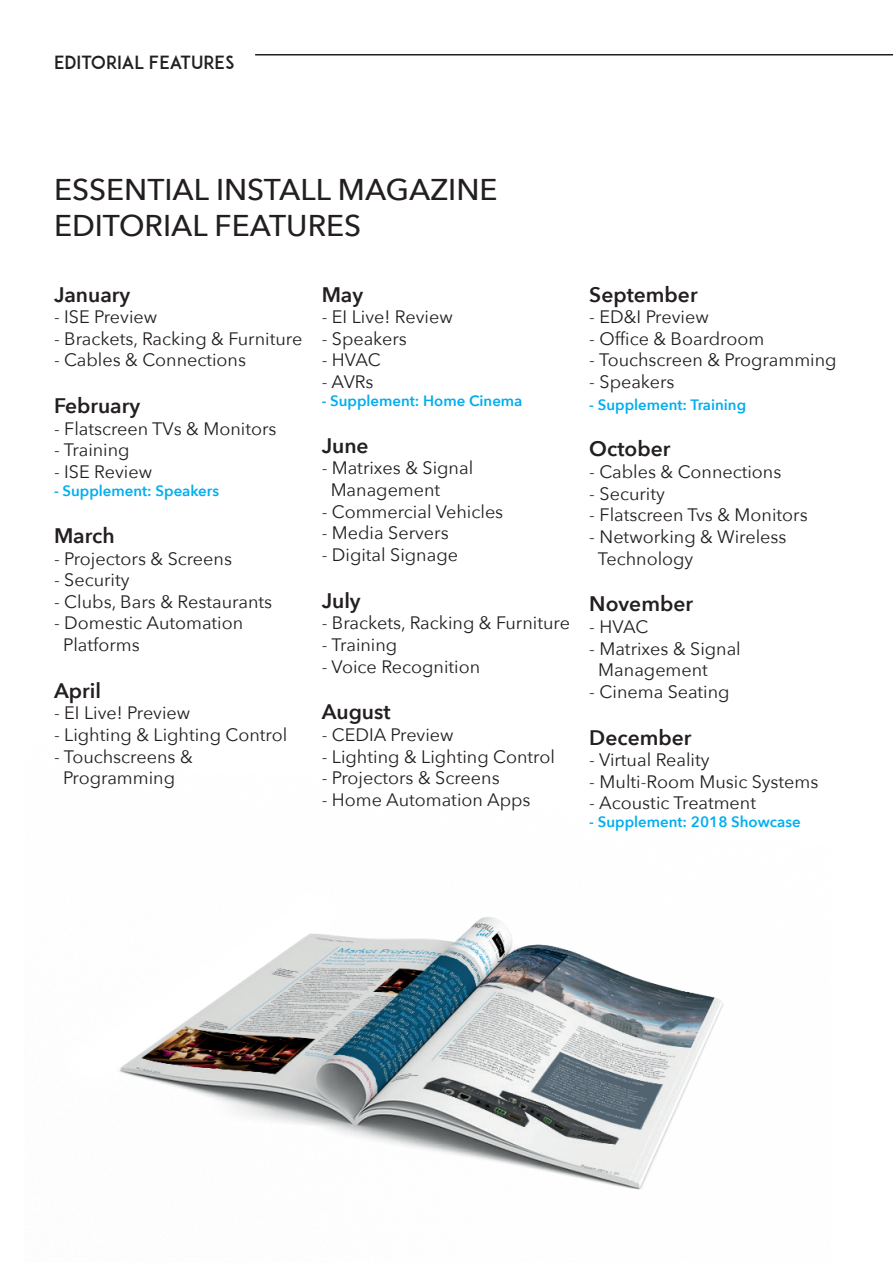
<style>
.page{position:relative;width:893px;height:1263px;background:#fff}
.page>*{position:absolute;margin:0;border:0;box-sizing:border-box;transform-origin:0 0}
.t1{font:500 30px/36px "Avenir Next";color:#231f20}
.t2{font:600 21px "Avenir Next";color:#231f20}
.t3{font:18px/21.6px "Avenir Next";color:#231f20}
.t4{font:18px "ADAM.CGPRO";color:#231f20}
.t5{font:600 15px "Avenir Next";color:#00aeef}
</style>
<div class="page">
<hr style="left:255px;top:54px;width:638px;height:2px;background:#231f20">
<img style="left:119px;top:917px;width:605px;height:273px">
<p class="t4" style="left:54px;top:51px;width:182px">EDITORIAL FEATURES</p>
<h1 class="t1" style="left:54px;top:171px;width:445px">ESSENTIAL INSTALL MAGAZINE<br>EDITORIAL FEATURES</h1>
<p class="t2" style="left:54px;top:276px;width:78px">January</p>
<p class="t3" style="left:54px;top:305px;width:105px">- ISE Preview</p>
<p class="t3" style="left:54px;top:327px;width:250px">- Brackets, Racking &amp; Furniture</p>
<p class="t3" style="left:54px;top:349px;width:194px">- Cables &amp; Connections</p>
<p class="t2" style="left:54px;top:388px;width:88px">February</p>
<p class="t3" style="left:54px;top:417px;width:224px">- Flatscreen TVs &amp; Monitors</p>
<p class="t3" style="left:54px;top:439px;width:77px">- Training</p>
<p class="t3" style="left:54px;top:460px;width:100px">- ISE Review</p>
<p class="t5" style="left:54px;top:478px;width:167px">- Supplement: Speakers</p>
<p class="t2" style="left:54px;top:518px;width:62px">March</p>
<p class="t3" style="left:54px;top:547px;width:180px">- Projectors &amp; Screens</p>
<p class="t3" style="left:54px;top:568px;width:77px">- Security</p>
<p class="t3" style="left:54px;top:590px;width:220px">- Clubs, Bars &amp; Restaurants</p>
<p class="t3" style="left:63px;top:611px;width:182px;text-indent:-9px">- Domestic Automation<br>Platforms</p>
<p class="t2" style="left:54px;top:672px;width:49px">April</p>
<p class="t3" style="left:54px;top:701px;width:138px">- EI Live! Preview</p>
<p class="t3" style="left:54px;top:723px;width:235px">- Lighting &amp; Lighting Control</p>
<p class="t3" style="left:54px;top:745px;width:140px;text-align:center">- Touchscreens &amp;<br>Programming</p>
<p class="t2" style="left:322px;top:276px;width:43px">May</p>
<p class="t3" style="left:322px;top:305px;width:133px">- EI Live! Review</p>
<p class="t3" style="left:322px;top:327px;width:87px">- Speakers</p>
<p class="t3" style="left:322px;top:349px;width:61px">- HVAC</p>
<p class="t3" style="left:322px;top:370px;width:53px">- AVRs</p>
<p class="t5" style="left:322px;top:388px;width:202px">- Supplement: Home Cinema</p>
<p class="t2" style="left:322px;top:428px;width:48px">June</p>
<p class="t3" style="left:331px;top:457px;width:144px;text-indent:-9px">- Matrixes &amp; Signal<br>Management</p>
<p class="t3" style="left:322px;top:500px;width:183px">- Commercial Vehicles</p>
<p class="t3" style="left:322px;top:521px;width:129px">- Media Servers</p>
<p class="t3" style="left:322px;top:543px;width:138px">- Digital Signage</p>
<p class="t2" style="left:322px;top:582px;width:41px">July</p>
<p class="t3" style="left:322px;top:611px;width:250px">- Brackets, Racking &amp; Furniture</p>
<p class="t3" style="left:322px;top:633px;width:77px">- Training</p>
<p class="t3" style="left:322px;top:655px;width:160px">- Voice Recognition</p>
<p class="t2" style="left:322px;top:694px;width:71px">August</p>
<p class="t3" style="left:322px;top:723px;width:133px">- CEDIA Preview</p>
<p class="t3" style="left:322px;top:745px;width:235px">- Lighting &amp; Lighting Control</p>
<p class="t3" style="left:322px;top:766px;width:180px">- Projectors &amp; Screens</p>
<p class="t3" style="left:322px;top:788px;width:210px">- Home Automation Apps</p>
<p class="t2" style="left:589px;top:276px;width:110px">September</p>
<p class="t3" style="left:589px;top:305px;width:121px">- ED&amp;I Preview</p>
<p class="t3" style="left:589px;top:327px;width:177px">- Office &amp; Boardroom</p>
<p class="t3" style="left:589px;top:349px;width:249px">- Touchscreen &amp; Programming</p>
<p class="t3" style="left:589px;top:370px;width:87px">- Speakers</p>
<p class="t5" style="left:589px;top:392px;width:158px">- Supplement: Training</p>
<p class="t2" style="left:589px;top:431px;width:83px">October</p>
<p class="t3" style="left:589px;top:460px;width:194px">- Cables &amp; Connections</p>
<p class="t3" style="left:589px;top:482px;width:77px">- Security</p>
<p class="t3" style="left:589px;top:503px;width:220px">- Flatscreen Tvs &amp; Monitors</p>
<p class="t3" style="left:598px;top:525px;width:190px;text-indent:-9px">- Networking &amp; Wireless<br>Technology</p>
<p class="t2" style="left:589px;top:586px;width:105px">November</p>
<p class="t3" style="left:589px;top:615px;width:61px">- HVAC</p>
<p class="t3" style="left:598px;top:637px;width:144px;text-indent:-9px">- Matrixes &amp; Signal<br>Management</p>
<p class="t3" style="left:589px;top:680px;width:142px">- Cinema Seating</p>
<p class="t2" style="left:589px;top:719px;width:104px">December</p>
<p class="t3" style="left:589px;top:748px;width:122px">- Virtual Reality</p>
<p class="t3" style="left:589px;top:770px;width:231px">- Multi-Room Music Systems</p>
<p class="t3" style="left:589px;top:791px;width:168px">- Acoustic Treatment</p>
<p class="t5" style="left:589px;top:809px;width:213px">- Supplement: 2018 Showcase</p>
</div>
